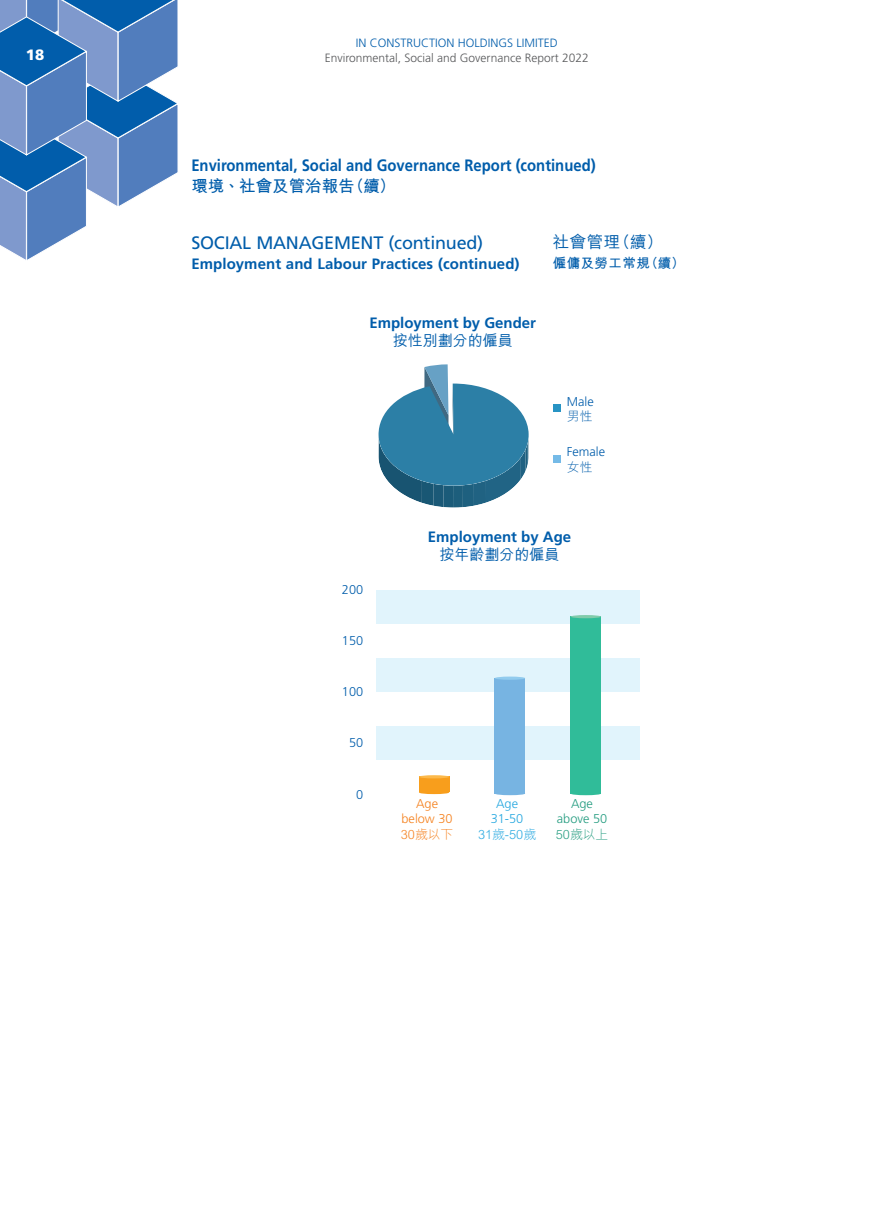
<style>
.page{position:relative;width:893px;height:1212px;background:#fff}
.page>*{position:absolute;margin:0;border:0;box-sizing:border-box;transform-origin:0 0}
._01_H1{font:18px "Frutiger LT Std";letter-spacing:-.01em;color:#015dab}
.t1{font:700 16.5px "Frutiger LT Std";color:#015dab;scale:.9 1}
.t2{font:700 16.5px "M Hei HK";color:#015dab}
._001_H1_c{font:500 16.5px "M Hei HK";color:#015dab}
._02_H2{font:700 15px/18px "Frutiger LT Std";letter-spacing:.005em;color:#015dab;text-align:center}
.t3{font:900 15px "Frutiger LT Std";color:#fff}
._002_H2_c{font:700 13.5px "M Hei HK";letter-spacing:.035em;color:#015dab}
.t4{font:300 12.75px/15.3px "Frutiger LT Std";color:#015dab}
.t5{font:300 12.75px/15.3px "Frutiger LT Std";color:#f58220;text-align:center}
.t6{font:300 12.75px/15.3px "Frutiger LT Std";color:#27a8e0;text-align:center}
.t7{font:300 12.75px/15.3px "Frutiger LT Std";color:#269d81;text-align:center}
.t8{font:300 12px "Frutiger LT Std";color:#57585a}
.t9{font:300 12px "Frutiger LT Std";color:#015dab}
.s1{font-family:"M Hei HK";font-weight:500}
.s2{font-family:"M Hei HK"}
</style>
<div class="page">
<svg style="left:0;top:0;width:178px;height:260px"></svg>
<div style="left:553px;top:404px;width:8px;height:8px;background:#2894c4"></div>
<div style="left:553px;top:455px;width:8px;height:8px;background:#75bae7"></div>
<svg style="left:378px;top:364px;width:151px;height:144px"></svg>
<hr style="left:419px;top:791px;width:30px;height:3px;background:#f89e1c;border-radius:50%">
<div style="left:376px;top:590px;width:264px;height:34px;background:#e1f4fc"></div>
<div style="left:377px;top:658px;width:263px;height:34px;background:#e1f4fc"></div>
<div style="left:377px;top:726px;width:263px;height:33px;background:#e1f4fc"></div>
<div style="left:419px;top:777px;width:30px;height:15px;background:#f89e1c"></div>
<div style="left:495px;top:678px;width:30px;height:116px;background:#77b4e2"></div>
<div style="left:571px;top:616px;width:30px;height:178px;background:#30bc99"></div>
<hr style="left:571px;top:615px;width:30px;height:3px;background:#81cbab;border-radius:50%">
<svg style="left:495px;top:676px;width:30px;height:4px"></svg>
<hr style="left:571px;top:792px;width:30px;height:3px;background:#30bc99;border-radius:50%">
<hr style="left:495px;top:792px;width:30px;height:3px;background:#77b4e2;border-radius:50%">
<hr style="left:419px;top:775px;width:30px;height:3px;background:#fcb94b;border-radius:50%">
<p class="t9" style="left:356px;top:36px;width:204px">IN CONSTRUCTION HOLDINGS LIMITED</p>
<p class="t3" style="left:26px;top:46px;width:20px">18</p>
<p class="t8" style="left:325px;top:51px;width:266px">Environmental, Social and Governance Report 2022</p>
<p class="t1" style="left:191px;top:156px;width:451px">Environmental, Social and Governance Report (continued)</p>
<p class="t2" style="left:191px;top:174px;width:206px">環境、社會及管治報告（續）</p>
<p class="_01_H1" style="left:191px;top:232px;width:293px">SOCIAL MANAGEMENT (continued)</p>
<p class="_02_H2" style="left:191px;top:255px;width:330px">Employment and Labour Practices (continued)</p>
<p class="_001_H1_c" style="left:553px;top:230px;width:112px">社會管理（續）</p>
<p class="_002_H2_c" style="left:553px;top:253px;width:133px">僱傭及勞工常規（續）</p>
<p class="_02_H2" style="left:369px;top:314px;width:168px">Employment by Gender<span class="s1">按性別劃分的僱員</span></p>
<p class="t4" style="left:567px;top:394px;width:28px">Male<span class="s2">男性</span></p>
<p class="t4" style="left:567px;top:444px;width:40px">Female<span class="s2">女性</span></p>
<p class="t4" style="left:342px;top:582px;width:23px">200</p>
<p class="t4" style="left:342px;top:633px;width:23px">150</p>
<p class="t4" style="left:342px;top:684px;width:23px">100</p>
<p class="t4" style="left:349px;top:735px;width:16px">50</p>
<p class="t4" style="left:356px;top:787px;width:9px">0</p>
<p class="_02_H2" style="left:428px;top:527px;width:145px">Employment by Age<span class="s1">按年齡劃分的僱員</span></p>
<p class="t5" style="left:401px;top:796px;width:54px">Age below 30<br><span class="s2">30歲以下</span></p>
<p class="t6" style="left:478px;top:796px;width:60px">Age<br>31-50<br><span class="s2">31歲-50歲</span></p>
<p class="t7" style="left:556px;top:796px;width:54px">Age above 50<br><span class="s2">50歲以上</span></p>
</div>
